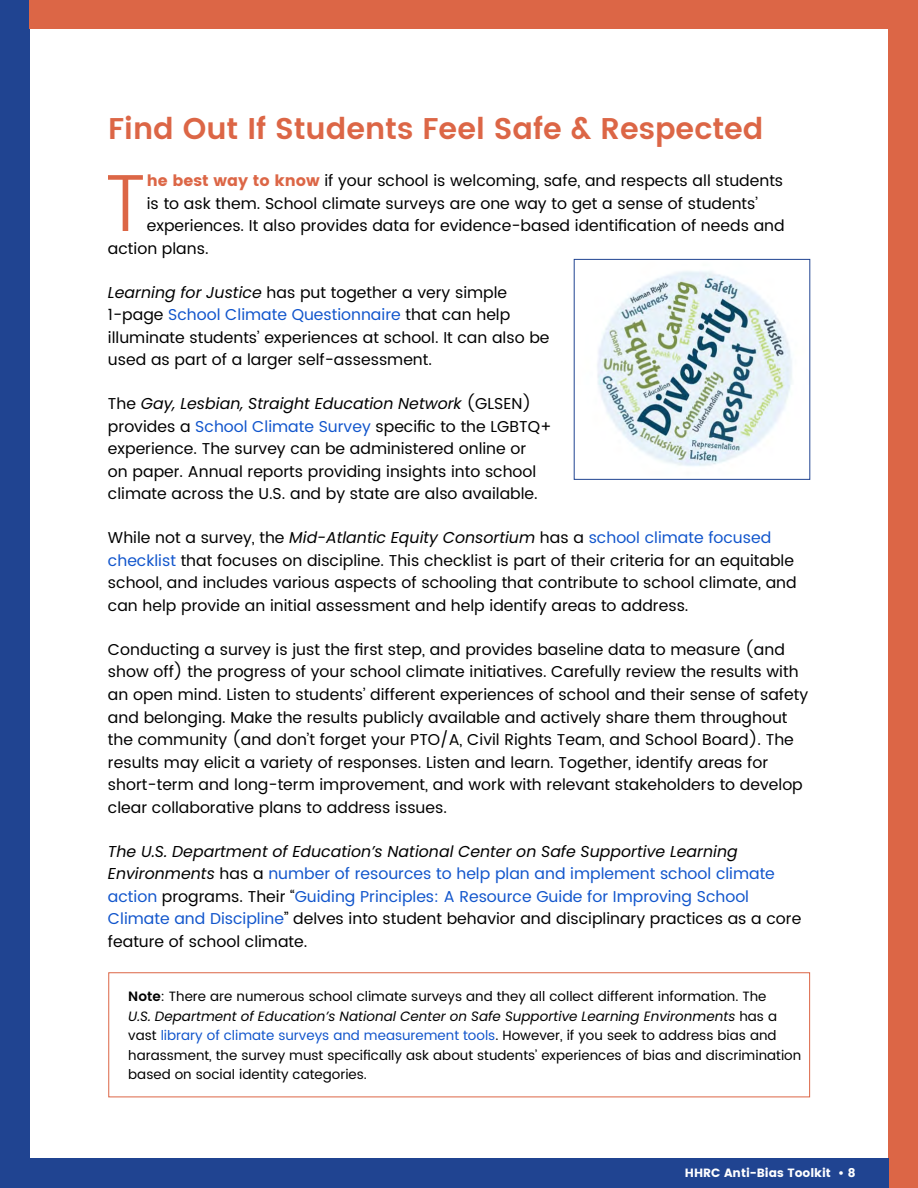
<style>
.page{position:relative;width:918px;height:1188px;background:#fff}
.page>*{position:absolute;margin:0;border:0;box-sizing:border-box;transform-origin:0 0}
.t1{font:300 81px "Poppins";color:#dc6646}
.t2{font:600 30px "Poppins";color:#dc6646}
.t3{font:15.75px/22.5px "Poppins";color:#000}
.t4{font:15.75px/22.5px "Poppins";color:#15c}
.t5{font:600 14.25px "Poppins";color:#fff}
.t6{font:13.5px/19.5px "Poppins";color:#000}
.t7{font:700 12px "Poppins";color:#fff}
.s1{font-weight:700;color:#dc6646}
.s2{font-style:italic}
.s3{color:#15c}
.s4{font-style:italic;color:#000}
.s5{color:#000}
.s6{font-weight:600}
</style>
<div class="page">
<img style="left:597px;top:271px;width:195px;height:195px">
<div style="left:574px;top:259px;width:236px;height:221px;border:1px solid #204491"></div>
<div style="left:889px;top:0;width:29px;height:1188px;background:#dc6646"></div>
<div style="left:0;top:0;width:29px;height:1188px;background:#204491"></div>
<div style="left:29px;top:0;width:889px;height:28px;background:#dc6646"></div>
<div style="left:3px;top:1158px;width:886px;height:30px;background:#204491"></div>
<div style="left:108px;top:972px;width:702px;height:125px;border:1px solid #dc6646"></div>
<h2 class="t2" style="left:108px;top:106px;width:657px">Find Out If Students Feel Safe &amp; Respected</h2>
<h1 class="t1" style="left:104px;top:145px;width:44px">T</h1>
<p class="t3" style="left:147px;top:170px;width:638px"><span class="s1">he best way to know</span> if your school is welcoming, safe, and respects all students</p>
<p class="t3" style="left:147px;top:192px;width:613px">is to ask them. School climate surveys are one way to get a sense of students’</p>
<p class="t3" style="left:147px;top:215px;width:639px">experiences. It also provides data for evidence-based identification of needs and</p>
<p class="t3" style="left:108px;top:237px;width:102px">action plans.</p>
<p class="t3" style="left:108px;top:281px;width:443px"><span class="s2">Learning for Justice</span> has put together a very simple 1-page <span class="s3">School Climate Questionnaire</span> that can help illuminate students’ experiences at school. It can also be used as part of a larger self-assessment.</p>
<p class="t3" style="left:108px;top:393px;width:445px">The <span class="s2">Gay, Lesbian, Straight Education Network</span> (GLSEN) provides a <span class="s3">School Climate Survey</span> specific to the LGBTQ+ experience. The survey can be administered online or<br>on paper. Annual reports providing insights into school climate across the U.S. and by state are also available.</p>
<p class="t3" style="left:108px;top:527px;width:690px">While not a survey, the <span class="s2">Mid-Atlantic Equity Consortium</span> has a <span class="s3">school climate focused checklist</span> that focuses on discipline. This checklist is part of their criteria for an equitable school, and includes various aspects of schooling that contribute to school climate, and can help provide an initial assessment and help identify areas to address.</p>
<p class="t3" style="left:108px;top:639px;width:702px">Conducting a survey is just the first step, and provides baseline data to measure (and show off) the progress of your school climate initiatives. Carefully review the results with an open mind. Listen to students’ different experiences of school and their sense of safety and belonging. Make the results publicly available and actively share them throughout the community (and don’t forget your PTO/A, Civil Rights Team, and School Board). The results may elicit a variety of responses. Listen and learn. Together, identify areas for short-term and long-term improvement, and work with relevant stakeholders to develop clear collaborative plans to address issues.</p>
<p class="t4" style="left:108px;top:840px;width:695px"><span class="s4">The U.S. Department of Education’s National Center on Safe Supportive Learning Environments</span> <span class="s5">has a</span> number of resources to help plan and implement school climate action <span class="s5">programs. Their “</span>Guiding Principles: A Resource Guide for Improving School Climate and Discipline<span class="s5">” delves into student behavior and disciplinary practices as a core feature of school climate.</span></p>
<p class="t6" style="left:128px;top:987px;width:675px"><span class="s6">Note</span>: There are numerous school climate surveys and they all collect different information. The<br><span class="s2">U.S. Department of Education’s National Center on Safe Supportive Learning Environments</span> has a vast <span class="s3">library of climate surveys and measurement tools</span>. However, if you seek to address bias and harassment, the survey must specifically ask about students’ experiences of bias and discrimination based on social identity categories.</p>
<p class="t5" style="left:647px;top:1162px;width:198px">HHRC Anti-Bias Toolkit • 8</p>
<p class="t7" style="left:685px;top:1166px;width:172px">HHRC Anti-Bias Toolkit • 8</p>
</div>
